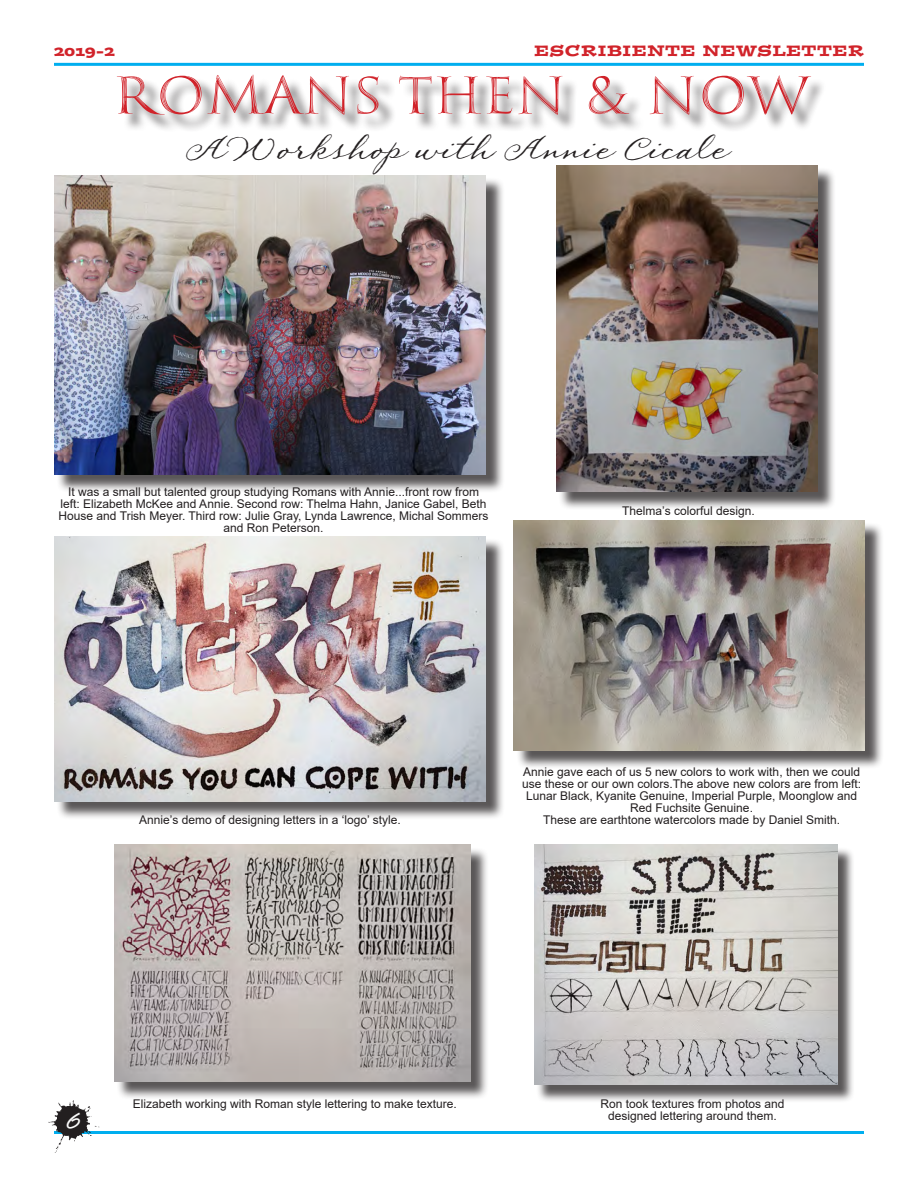
<style>
.page{position:relative;width:918px;height:1188px;background:#fff}
.page>*{position:absolute;margin:0;border:0;box-sizing:border-box;transform-origin:0 0}
.t1{font:54px "Stevens Titl Pro Boar Brush";color:#d1232a;scale:1.08 1}
.t2{font:27px "Pegsanna HMK";color:#231f20}
.t3{font:700 21px "Succotash Hmk";color:#fafafa}
.t4{font:15px "Postino Std";letter-spacing:.05em;color:#d1232a}
.t5{font:12px/12px "Arial";color:#231f20;text-align:center}
</style>
<div class="page">
<hr style="left:54px;top:63px;width:810px;height:3px;background:#00aeef">
<hr style="left:54px;top:1131px;width:810px;height:3px;background:#00aeef">
<img style="left:48px;top:1100px;width:52px;height:53px">
<div style="left:558px;top:167px;width:278px;height:343px;background:#231f20;opacity:.75"></div>
<img style="left:556px;top:165px;width:261px;height:326px">
<div style="left:56px;top:177px;width:448px;height:316px;background:#231f20;opacity:.75"></div>
<img style="left:54px;top:175px;width:432px;height:299px">
<div style="left:56px;top:539px;width:448px;height:281px;background:#231f20;opacity:.75"></div>
<img style="left:54px;top:536px;width:432px;height:265px">
<div style="left:516px;top:522px;width:367px;height:247px;background:#231f20;opacity:.75"></div>
<img style="left:514px;top:520px;width:351px;height:231px">
<div style="left:117px;top:847px;width:372px;height:253px;background:#231f20;opacity:.75"></div>
<img style="left:114px;top:845px;width:357px;height:236px">
<div style="left:121px;top:78px;width:707px;height:55px;background:#231f20;opacity:.75"></div>
<div style="left:537px;top:847px;width:318px;height:255px;background:#231f20;opacity:.75"></div>
<img style="left:534px;top:845px;width:303px;height:240px">
<p class="t4" style="left:54px;top:41px;width:62px">2019-2</p>
<p class="t4" style="left:534px;top:41px;width:331px">ESCRIBIENTE NEWSLETTER</p>
<p class="t1" style="left:113px;top:65px;width:647px">ROMANS THEN &amp; NOW</p>
<p class="t2" style="left:187px;top:133px;width:545px">A Workshopwith Annie Cicale</p>
<p class="t5" style="left:59px;top:485px;width:431px">It was a small but talented group studying Romans with Annie...front row from left: Elizabeth McKee and Annie. Second row: Thelma Hahn, Janice Gabel, Beth House and Trish Meyer. Third row: Julie Gray, Lynda Lawrence, Michal Sommers and Ron Peterson.</p>
<p class="t5" style="left:622px;top:504px;width:134px">Thelma’s colorful design.</p>
<p class="t5" style="left:139px;top:814px;width:263px">Annie’s demo of designing letters in a ‘logo’ style.</p>
<p class="t5" style="left:522px;top:766px;width:340px">Annie gave each of us 5 new colors to work with, then we could use these or our own colors.The above new colors are from left:<br>Lunar Black, Kyanite Genuine, Imperial Purple, Moonglow and Red Fuchsite Genuine.</p>
<p class="t5" style="left:543px;top:814px;width:298px">These are earthtone watercolors made by Daniel Smith.</p>
<p class="t3" style="left:67px;top:1109px;width:15px">6</p>
<p class="t5" style="left:133px;top:1097px;width:326px">Elizabeth working with Roman style lettering to make texture.</p>
<p class="t5" style="left:600px;top:1097px;width:186px">Ron took textures from photos and</p>
<p class="t5" style="left:608px;top:1109px;width:170px">designed lettering around them.</p>
</div>
